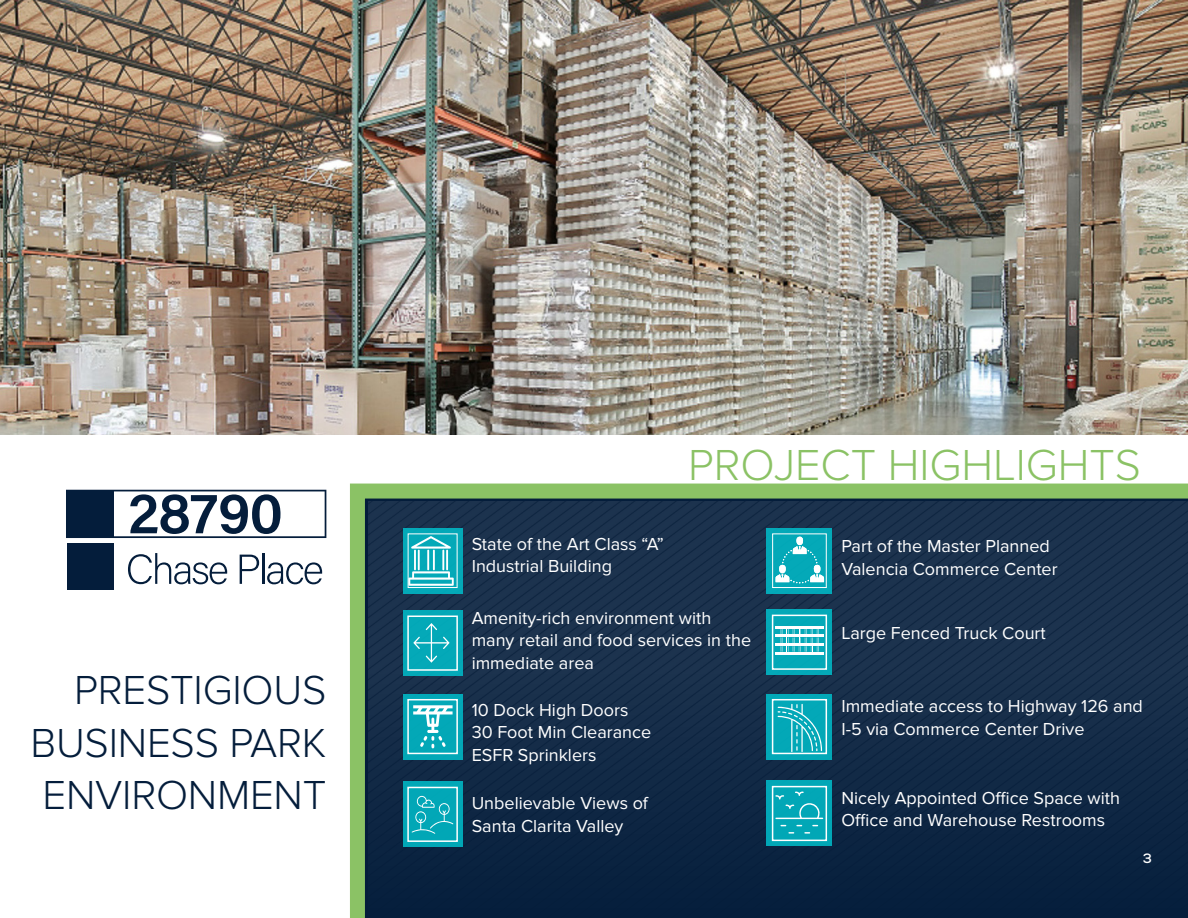
<style>
.page{position:relative;width:1188px;height:918px;background:#fff}
.page>*{position:absolute;margin:0;border:0;box-sizing:border-box;transform-origin:0 0}
._28790_Sub{font:300 45px "Proxima Nova";color:#8bc265}
._28790_Header{font:300 42px/52.5px "Proxima Nova";letter-spacing:-.005em;color:#041d3b;text-align:justify}
._28790_highlight_bullets{font:18px/22.5px "Proxima Nova";color:#fff}
.t1{font:700 13.5px "Nexa";color:#fff}
</style>
<div class="page">
<img style="left:0;top:0;width:1188px;height:435px">
<svg style="left:350px;top:484px;width:838px;height:434px;background:#76a85e"></svg>
<img style="left:368px;top:501px;width:820px;height:417px">
<div style="left:403px;top:610px;width:60px;height:66px;background:#04a9b8"></div>
<div style="left:407px;top:616px;width:51px;height:55px;border:2px solid #fff"></div>
<svg style="left:413px;top:623px;width:37px;height:40px"></svg>
<svg style="left:767px;top:694px;width:65px;height:65px;background:#06a9b8"></svg>
<div style="left:772px;top:699px;width:55px;height:55px;border:2px solid #fff"></div>
<svg style="left:778px;top:704px;width:44px;height:48px;background:#28b4c1"></svg>
<div style="left:767px;top:528px;width:65px;height:65px;background:#04a9b8"></div>
<div style="left:772px;top:534px;width:55px;height:54px;border:1px solid #fff"></div>
<svg style="left:776px;top:537px;width:48px;height:46px"></svg>
<svg style="left:403px;top:528px;width:60px;height:65px"></svg>
<div style="left:408px;top:534px;width:49px;height:54px;border:1px solid #fff"></div>
<svg style="left:408px;top:536px;width:46px;height:50px"></svg>
<svg style="left:767px;top:610px;width:65px;height:65px;background:#14aebc"></svg>
<div style="left:772px;top:615px;width:55px;height:55px;border:2px solid #fff"></div>
<hr style="left:776px;top:644px;width:48px;height:2px;background:#fff">
<hr style="left:776px;top:635px;width:48px;height:2px;background:#fff">
<hr style="left:776px;top:652px;width:48px;height:2px;background:#fff">
<hr style="left:776px;top:626px;width:48px;height:2px;background:#fff">
<svg style="left:781px;top:629px;width:38px;height:23px"></svg>
<div style="left:403px;top:782px;width:60px;height:65px;background:#01a7b6"></div>
<div style="left:407px;top:787px;width:51px;height:55px;border:2px solid #fff"></div>
<svg style="left:412px;top:796px;width:41px;height:38px"></svg>
<svg style="left:767px;top:781px;width:65px;height:65px;background:#07a9b8"></svg>
<div style="left:772px;top:786px;width:55px;height:55px;border:2px solid #fff"></div>
<svg style="left:775px;top:792px;width:48px;height:27px"></svg>
<svg style="left:788px;top:832px;width:6px;height:2px"></svg>
<svg style="left:804px;top:832px;width:6px;height:2px"></svg>
<div style="left:403px;top:694px;width:60px;height:65px;background:#03a8b7"></div>
<div style="left:407px;top:699px;width:51px;height:55px;border:2px solid #fff"></div>
<svg style="left:413px;top:705px;width:40px;height:43px"></svg>
<svg style="left:66px;top:490px;width:260px;height:48px"></svg>
<div style="left:67px;top:543px;width:46px;height:47px;background:#041d3b"></div>
<svg style="left:128px;top:553px;width:99px;height:31px"></svg>
<svg style="left:240px;top:555px;width:19px;height:29px"></svg>
<hr style="left:262px;top:553px;width:2px;height:31px;background:#041d3b">
<svg style="left:267px;top:562px;width:55px;height:22px"></svg>
<div style="left:67px;top:491px;width:46px;height:46px;background:#041d3b"></div>
<p class="_28790_Header" style="left:30px;top:665px;width:297px;text-indent:44px">PRESTIGIOUS BUSINESS PARK ENVIRONMENT</p>
<p class="_28790_highlight_bullets" style="left:472px;top:533px;width:194px">State of the Art Class “A”<br>Industrial Building</p>
<p class="_28790_Sub" style="left:688px;top:439px;width:454px">PROJECT HIGHLIGHTS</p>
<p class="_28790_highlight_bullets" style="left:841px;top:535px;width:218px">Part of the Master Planned<br>Valencia Commerce Center</p>
<p class="_28790_highlight_bullets" style="left:472px;top:607px;width:281px">Amenity-rich environment with many retail and food services in the immediate area</p>
<p class="_28790_highlight_bullets" style="left:472px;top:699px;width:158px">10 Dock High Doors</p>
<p class="_28790_highlight_bullets" style="left:472px;top:721px;width:181px">30 Foot Min Clearance</p>
<p class="_28790_highlight_bullets" style="left:472px;top:744px;width:126px">ESFR Sprinklers</p>
<p class="_28790_highlight_bullets" style="left:841px;top:622px;width:206px">Large Fenced Truck Court</p>
<p class="_28790_highlight_bullets" style="left:841px;top:696px;width:303px">Immediate access to Highway 126 and<br>I-5 via Commerce Center Drive</p>
<p class="_28790_highlight_bullets" style="left:472px;top:792px;width:178px">Unbelievable Views of<br>Santa Clarita Valley</p>
<p class="_28790_highlight_bullets" style="left:841px;top:787px;width:280px">Nicely Appointed Office Space with<br>Office and Warehouse Restrooms</p>
<p class="t1" style="left:1143px;top:850px;width:11px">3</p>
</div>
